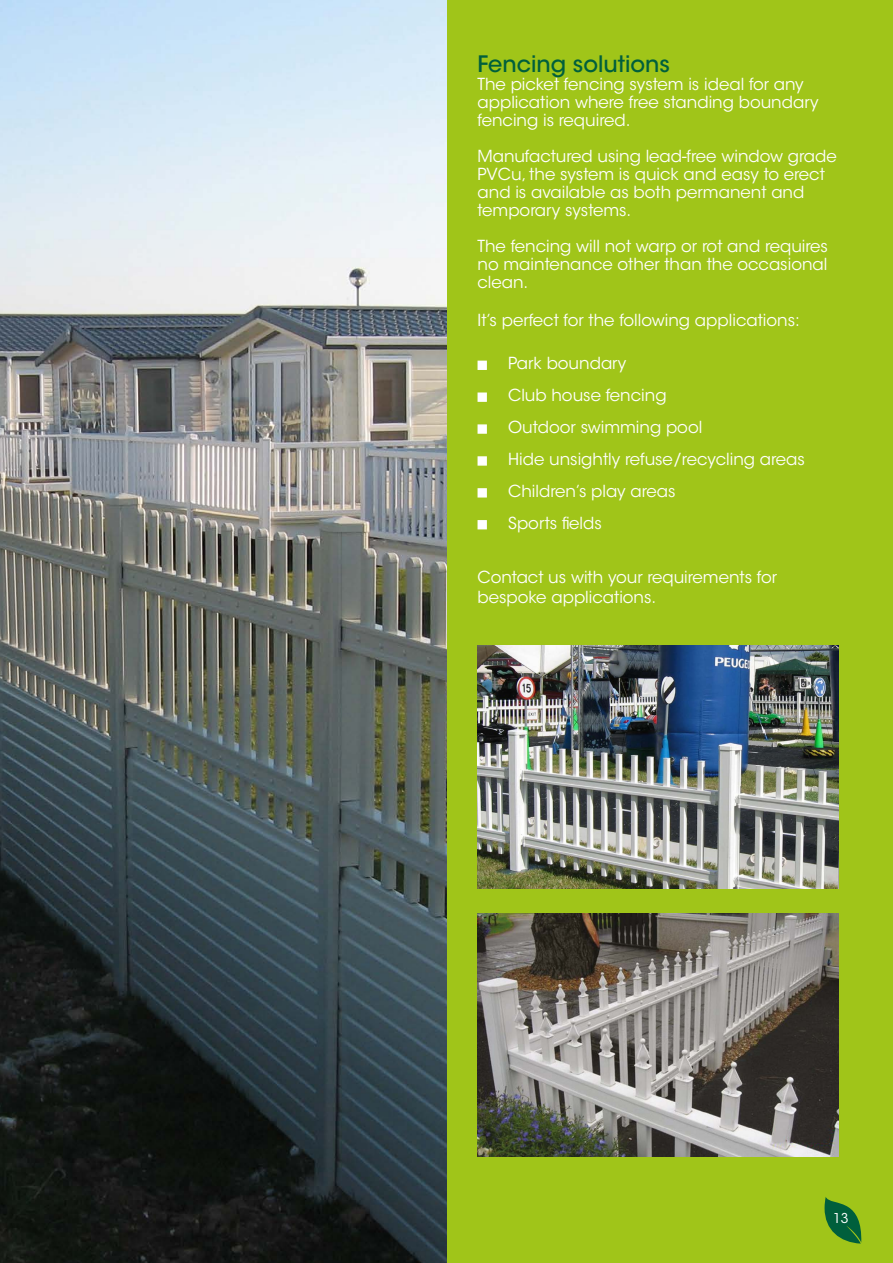
<style>
.page{position:relative;width:893px;height:1263px;background:#fff}
.page>*{position:absolute;margin:0;border:0;box-sizing:border-box;transform-origin:0 0}
.t1{font:500 22.5px "ITC Avant Garde Std";color:#005f3c}
.t2{font:16.5px/18px "ITC Avant Garde Std";color:#fff}
.t3{font:13.5px "ITC Avant Garde Std";color:#fff}
</style>
<div class="page">
<div style="left:446px;top:0;width:447px;height:1263px;background:#a0c519"></div>
<svg style="left:824px;top:1197px;width:38px;height:46px;background:#3f872e"></svg>
<img style="left:0;top:0;width:446px;height:1263px">
<div style="left:477px;top:361px;width:10px;height:9px;background:#fff;border:2px solid #fff"></div>
<div style="left:477px;top:392px;width:10px;height:10px;background:#fff;border:2px solid #fff"></div>
<div style="left:477px;top:424px;width:10px;height:10px;background:#fff;border:2px solid #fff"></div>
<div style="left:477px;top:456px;width:10px;height:10px;background:#fff;border:2px solid #fff"></div>
<div style="left:477px;top:488px;width:10px;height:9px;background:#fff;border:2px solid #fff"></div>
<div style="left:477px;top:520px;width:10px;height:9px;background:#fff;border:2px solid #fff"></div>
<img style="left:477px;top:645px;width:362px;height:244px">
<img style="left:477px;top:913px;width:362px;height:244px">
<h1 class="t1" style="left:477px;top:50px;width:194px">Fencing solutions</h1>
<p class="t2" style="left:477px;top:75px;width:342px">The picket fencing system is ideal for any application where free standing boundary fencing is required.</p>
<p class="t2" style="left:477px;top:147px;width:361px">Manufactured using lead-free window grade PVCu, the system is quick and easy to erect and is available as both permanent and temporary systems.</p>
<p class="t2" style="left:477px;top:237px;width:352px;text-align:justify">The fencing will not warp or rot and requires no maintenance other than the occasional clean.</p>
<p class="t2" style="left:477px;top:311px;width:324px">It’s perfect for the following applications:</p>
<p class="t2" style="left:508px;top:348px;width:298px;line-height:32px">Park boundary<br>Club house fencing<br>Outdoor swimming pool<br>Hide unsightly refuse/recycling areas<br>Children’s play areas<br>Sports fields</p>
<p class="t2" style="left:477px;top:567px;width:301px;line-height:19.8px">Contact us with your requirements for bespoke applications.</p>
<p class="t3" style="left:833px;top:1210px;width:17px">13</p>
</div>
